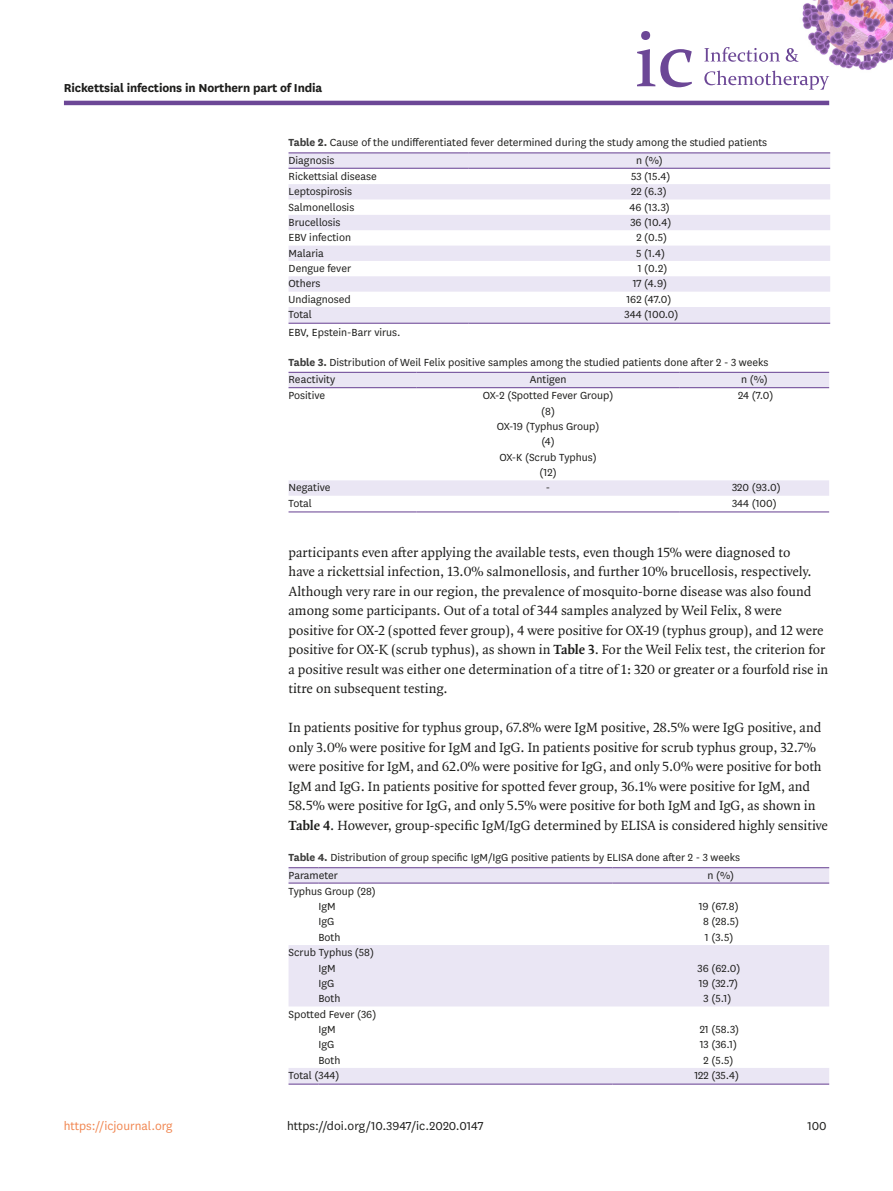
<style>
.page{position:relative;width:893px;height:1191px;background:#fff}
.page>*{position:absolute;margin:0;border:0;box-sizing:border-box;transform-origin:0 0}
.body_p_first{font:14.25px/19.5px "Quadraat OT";color:#1d1d1b}
.body_p{font:14.25px/19.5px "Quadraat OT";color:#1d1d1b}
.alt-title-type{font:700 13.5px "National";letter-spacing:-.01em;color:#1d1d1b}
.doi_running_footer{font:13.5px "National";color:#1d1d1b}
.t1{font:13.5px "National";color:#f18752}
.tbody_entry{font:12px "National";color:#1d1d1b}
.table-wrap_caption{font:12px "National";color:#1d1d1b}
.thead_entry{font:12px "National";color:#1d1d1b}
.table-wrap-foot_p_fi{font:12px "National";color:#1d1d1b}
.s1{font-weight:700;color:#3d3d3c}
.s2{font-weight:700}
</style>
<div class="page">
<img style="left:798px;top:0;width:95px;height:77px">
<svg style="left:637px;top:31px;width:55px;height:56px"></svg>
<svg style="left:704px;top:71px;width:125px;height:19px"></svg>
<svg style="left:704px;top:47px;width:94px;height:15px"></svg>
<hr style="left:64px;top:101px;width:765px;height:4px;background:#6c4796">
<svg style="left:289px;top:153px;width:541px;height:170px;fill:#eae6f4"></svg>
<hr style="left:289px;top:152px;width:180px;height:1px;background:#6c4796">
<hr style="left:469px;top:152px;width:361px;height:1px;background:#6c4796">
<hr style="left:289px;top:168px;width:180px;height:1px;background:#6c4796">
<hr style="left:469px;top:168px;width:361px;height:1px;background:#6c4796">
<hr style="left:289px;top:323px;width:180px;height:1px;background:#6c4796">
<hr style="left:469px;top:323px;width:361px;height:1px;background:#6c4796">
<svg style="left:289px;top:373px;width:540px;height:123px"></svg>
<hr style="left:289px;top:372px;width:128px;height:1px;background:#6c4796">
<hr style="left:417px;top:372px;width:263px;height:1px;background:#6c4796">
<hr style="left:680px;top:372px;width:149px;height:1px;background:#6c4796">
<hr style="left:289px;top:387px;width:128px;height:1px;background:#6c4796">
<hr style="left:417px;top:387px;width:263px;height:1px;background:#6c4796">
<hr style="left:680px;top:387px;width:149px;height:1px;background:#6c4796">
<hr style="left:289px;top:511px;width:128px;height:1px;background:#6c4796">
<hr style="left:417px;top:511px;width:263px;height:1px;background:#6c4796">
<hr style="left:680px;top:511px;width:149px;height:1px;background:#6c4796">
<svg style="left:289px;top:868px;width:540px;height:215px"></svg>
<svg style="left:289px;top:867px;width:29px;height:1px"></svg>
<hr style="left:318px;top:867px;width:294px;height:1px;background:#6c4796">
<hr style="left:612px;top:867px;width:217px;height:1px;background:#6c4796">
<svg style="left:289px;top:882px;width:29px;height:1px"></svg>
<hr style="left:318px;top:882px;width:294px;height:1px;background:#6c4796">
<hr style="left:612px;top:882px;width:217px;height:1px;background:#6c4796">
<svg style="left:289px;top:1083px;width:29px;height:1px"></svg>
<hr style="left:318px;top:1083px;width:294px;height:1px;background:#6c4796">
<hr style="left:612px;top:1083px;width:217px;height:1px;background:#6c4796">
<p class="alt-title-type" style="left:64px;top:78px;width:260px">Rickettsial infections in Northern part of India</p>
<p class="table-wrap_caption" style="left:289px;top:135px;width:480px"><span class="s1">Table 2.</span> Cause of the undifferentiated fever determined during the study among the studied patients</p>
<p class="thead_entry" style="left:289px;top:152px;width:47px">Diagnosis</p>
<p class="thead_entry" style="left:636px;top:152px;width:28px">n (%)</p>
<p class="tbody_entry" style="left:289px;top:168px;width:90px">Rickettsial disease</p>
<p class="tbody_entry" style="left:631px;top:168px;width:41px">53 (15.4)</p>
<p class="tbody_entry" style="left:289px;top:184px;width:65px">Leptospirosis</p>
<p class="tbody_entry" style="left:631px;top:184px;width:37px">22 (6.3)</p>
<p class="tbody_entry" style="left:289px;top:199px;width:67px">Salmonellosis</p>
<p class="tbody_entry" style="left:630px;top:199px;width:42px">46 (13.3)</p>
<p class="tbody_entry" style="left:289px;top:214px;width:53px">Brucellosis</p>
<p class="tbody_entry" style="left:630px;top:214px;width:43px">36 (10.4)</p>
<p class="tbody_entry" style="left:289px;top:230px;width:64px">EBV infection</p>
<p class="tbody_entry" style="left:636px;top:230px;width:32px">2 (0.5)</p>
<p class="tbody_entry" style="left:289px;top:245px;width:37px">Malaria</p>
<p class="tbody_entry" style="left:636px;top:245px;width:30px">5 (1.4)</p>
<p class="tbody_entry" style="left:289px;top:260px;width:64px">Dengue fever</p>
<p class="tbody_entry" style="left:638px;top:260px;width:31px">1 (0.2)</p>
<p class="tbody_entry" style="left:289px;top:276px;width:33px">Others</p>
<p class="tbody_entry" style="left:633px;top:276px;width:36px">17 (4.9)</p>
<p class="tbody_entry" style="left:289px;top:291px;width:64px">Undiagnosed</p>
<p class="tbody_entry" style="left:626px;top:291px;width:46px">162 (47.0)</p>
<p class="tbody_entry" style="left:289px;top:307px;width:25px">Total</p>
<p class="tbody_entry" style="left:624px;top:307px;width:56px">344 (100.0)</p>
<p class="table-wrap-foot_p_fi" style="left:289px;top:324px;width:114px">EBV, Epstein-Barr virus.</p>
<p class="table-wrap_caption" style="left:289px;top:354px;width:481px"><span class="s1">Table 3.</span> Distribution of Weil Felix positive samples among the studied patients done after 2 - 3 weeks</p>
<p class="thead_entry" style="left:289px;top:372px;width:48px">Reactivity</p>
<p class="thead_entry" style="left:530px;top:372px;width:38px">Antigen</p>
<p class="thead_entry" style="left:741px;top:372px;width:28px">n (%)</p>
<p class="tbody_entry" style="left:289px;top:388px;width:38px">Positive</p>
<p class="tbody_entry" style="left:483px;top:388px;width:132px">OX-2 (Spotted Fever Group)</p>
<p class="tbody_entry" style="left:738px;top:388px;width:37px">24 (7.0)</p>
<p class="tbody_entry" style="left:541px;top:403px;width:15px">(8)</p>
<p class="tbody_entry" style="left:497px;top:418px;width:104px">OX-19 (Typhus Group)</p>
<p class="tbody_entry" style="left:541px;top:434px;width:15px">(4)</p>
<p class="tbody_entry" style="left:500px;top:449px;width:99px">OX-K (Scrub Typhus)</p>
<p class="tbody_entry" style="left:540px;top:464px;width:19px">(12)</p>
<p class="tbody_entry" style="left:289px;top:480px;width:44px">Negative</p>
<p class="tbody_entry" style="left:546px;top:480px;width:6px">-</p>
<p class="tbody_entry" style="left:732px;top:480px;width:50px">320 (93.0)</p>
<p class="tbody_entry" style="left:289px;top:495px;width:25px">Total</p>
<p class="tbody_entry" style="left:732px;top:495px;width:46px">344 (100)</p>
<p class="body_p_first" style="left:289px;top:542px;width:541px">participants even after applying the available tests, even though 15% were diagnosed to<br>have a rickettsial infection, 13.0% salmonellosis, and further 10% brucellosis, respectively.<br>Although very rare in our region, the prevalence of mosquito-borne disease was also found among some participants. Out of a total of 344 samples analyzed by Weil Felix, 8 were positive for OX-2 (spotted fever group), 4 were positive for OX-19 (typhus group), and 12 were positive for OX-K (scrub typhus), as shown in <span class="s2">Table 3</span>. For the Weil Felix test, the criterion for a positive result was either one determination of a titre of 1: 320 or greater or a fourfold rise in titre on subsequent testing.</p>
<p class="body_p" style="left:289px;top:718px;width:541px">In patients positive for typhus group, 67.8% were IgM positive, 28.5% were IgG positive, and only 3.0% were positive for IgM and IgG. In patients positive for scrub typhus group, 32.7% were positive for IgM, and 62.0% were positive for IgG, and only 5.0% were positive for both IgM and IgG. In patients positive for spotted fever group, 36.1% were positive for IgM, and 58.5% were positive for IgG, and only 5.5% were positive for both IgM and IgG, as shown in <span class="s2">Table 4</span>. However, group-specific IgM/IgG determined by ELISA is considered highly sensitive</p>
<p class="table-wrap_caption" style="left:289px;top:849px;width:453px"><span class="s1">Table 4.</span> Distribution of group specific IgM/IgG positive patients by ELISA done after 2 - 3 weeks</p>
<p class="thead_entry" style="left:289px;top:867px;width:51px">Parameter</p>
<p class="thead_entry" style="left:707px;top:867px;width:28px">n (%)</p>
<p class="tbody_entry" style="left:289px;top:883px;width:89px">Typhus Group (28)</p>
<p class="tbody_entry" style="left:318px;top:898px;width:19px">IgM</p>
<p class="tbody_entry" style="left:699px;top:898px;width:41px">19 (67.8)</p>
<p class="tbody_entry" style="left:318px;top:914px;width:17px">IgG</p>
<p class="tbody_entry" style="left:703px;top:914px;width:38px">8 (28.5)</p>
<p class="tbody_entry" style="left:318px;top:929px;width:24px">Both</p>
<p class="tbody_entry" style="left:705px;top:929px;width:30px">1 (3.5)</p>
<p class="tbody_entry" style="left:289px;top:944px;width:87px">Scrub Typhus (58)</p>
<p class="tbody_entry" style="left:318px;top:960px;width:19px">IgM</p>
<p class="tbody_entry" style="left:698px;top:960px;width:44px">36 (62.0)</p>
<p class="tbody_entry" style="left:318px;top:975px;width:17px">IgG</p>
<p class="tbody_entry" style="left:699px;top:975px;width:41px">19 (32.7)</p>
<p class="tbody_entry" style="left:318px;top:990px;width:24px">Both</p>
<p class="tbody_entry" style="left:704px;top:990px;width:29px">3 (5.1)</p>
<p class="tbody_entry" style="left:289px;top:1006px;width:89px">Spotted Fever (36)</p>
<p class="tbody_entry" style="left:318px;top:1021px;width:19px">IgM</p>
<p class="tbody_entry" style="left:700px;top:1021px;width:41px">21 (58.3)</p>
<p class="tbody_entry" style="left:318px;top:1036px;width:17px">IgG</p>
<p class="tbody_entry" style="left:700px;top:1036px;width:39px">13 (36.1)</p>
<p class="tbody_entry" style="left:318px;top:1052px;width:24px">Both</p>
<p class="tbody_entry" style="left:703px;top:1052px;width:31px">2 (5.5)</p>
<p class="tbody_entry" style="left:289px;top:1067px;width:52px">Total (344)</p>
<p class="tbody_entry" style="left:694px;top:1067px;width:46px">122 (35.4)</p>
<p class="t1" style="left:64px;top:1116px;width:110px">https://icjournal.org</p>
<p class="doi_running_footer" style="left:287px;top:1116px;width:198px">https://doi.org/10.3947/ic.2020.0147</p>
<p class="doi_running_footer" style="left:807px;top:1116px;width:21px">100</p>
</div>
